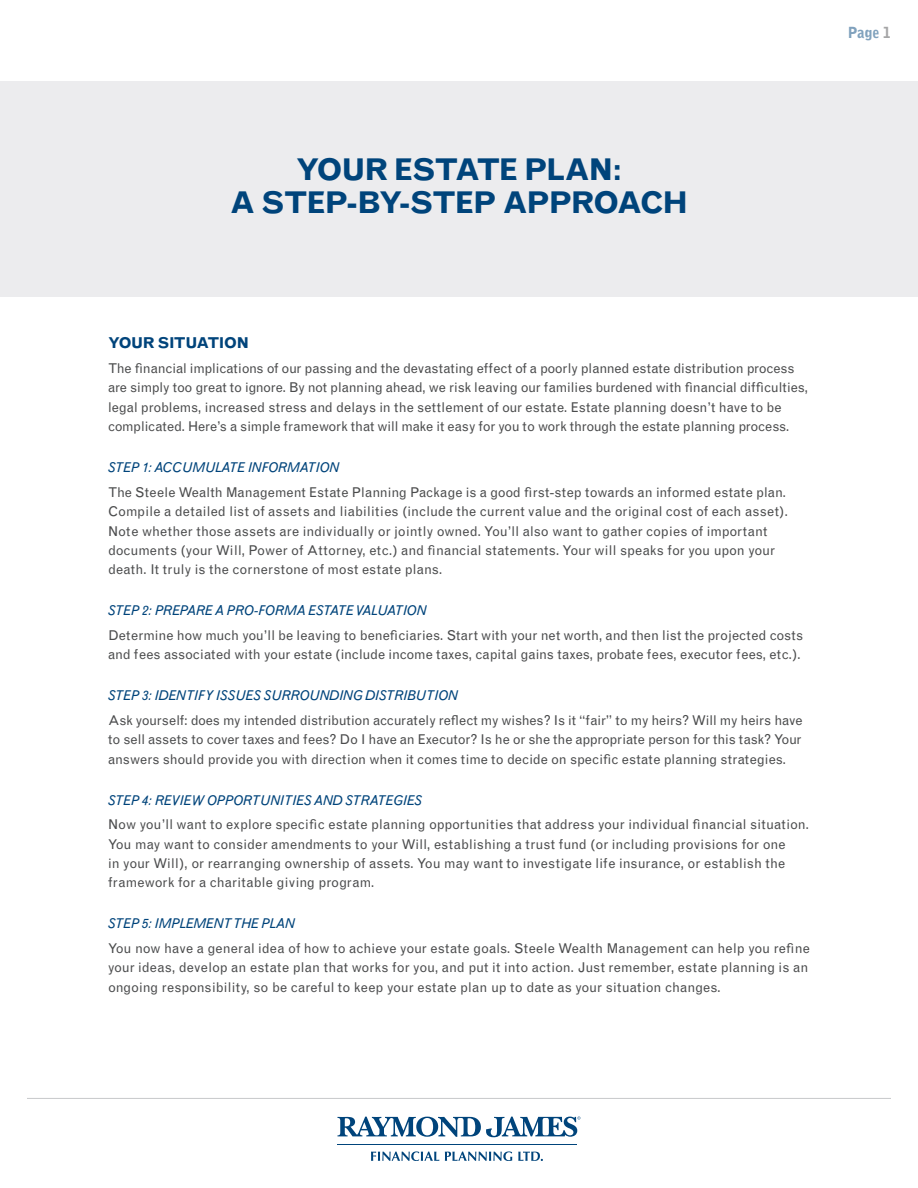
<style>
.page{position:relative;width:918px;height:1188px;background:#fff}
.page>*{position:absolute;margin:0;border:0;box-sizing:border-box;transform-origin:0 0}
.t1{font:700 30px "Grotesque MTRJ Corrected";letter-spacing:-.045em;color:#00447b}
.Body_Copy{font:700 15px "Grotesque MTRJ Corrected";letter-spacing:-.03em;color:#00447b}
.t2{font:900 15px "Grotesque MTRJ Corrected";color:#00447b}
.Body_Copy-2{font:13.5px/19.4px "Grotesque MTRJ Corrected";color:#4b4c4d}
.Body_Copy-3{font:italic 13.5px "Grotesque MTRJ Corrected";letter-spacing:-.03em;color:#00447b}
.s1{color:#4b4c4d}
</style>
<div class="page">
<hr style="left:338px;top:1144px;width:239px;height:1px;background:#00447b">
<svg style="left:371px;top:1151px;width:68px;height:10px"></svg>
<svg style="left:445px;top:1151px;width:67px;height:10px"></svg>
<svg style="left:518px;top:1152px;width:25px;height:9px"></svg>
<svg style="left:338px;top:1116px;width:242px;height:22px"></svg>
<hr style="left:27px;top:1098px;width:864px;height:1px;background:#c7c8ca">
<div style="left:0;top:81px;width:918px;height:216px;background:#ececee"></div>
<p class="t1" style="left:296px;top:152px;width:328px">YOUR ESTATE PLAN:</p>
<p class="t1" style="left:230px;top:185px;width:460px">A STEP-BY-STEP APPROACH</p>
<p class="t2" style="left:847px;top:23px;width:45px">Page <span class="s1">1</span></p>
<p class="Body_Copy" style="left:108px;top:334px;width:143px">YOUR SITUATION</p>
<p class="Body_Copy-2" style="left:108px;top:359px;width:702px">The financial implications of our passing and the devastating effect of a poorly planned estate distribution process are simply too great to ignore. By not planning ahead, we risk leaving our families burdened with financial difficulties, legal problems, increased stress and delays in the settlement of our estate. Estate planning doesn’t have to be complicated. Here’s a simple framework that will make it easy for you to work through the estate planning process.</p>
<p class="Body_Copy-3" style="left:108px;top:459px;width:233px">STEP 1: ACCUMULATE INFORMATION</p>
<p class="Body_Copy-2" style="left:108px;top:483px;width:682px">The Steele Wealth Management Estate Planning Package is a good first-step towards an informed estate plan.<br>Compile a detailed list of assets and liabilities (include the current value and the original cost of each asset).<br>Note whether those assets are individually or jointly owned. You’ll also want to gather copies of important documents (your Will, Power of Attorney, etc.) and financial statements. Your will speaks for you upon your death. It truly is the cornerstone of most estate plans.</p>
<p class="Body_Copy-3" style="left:108px;top:603px;width:320px">STEP 2: PREPARE A PRO-FORMA ESTATE VALUATION</p>
<p class="Body_Copy-2" style="left:108px;top:626px;width:697px">Determine how much you’ll be leaving to beneficiaries. Start with your net worth, and then list the projected costs and fees associated with your estate (include income taxes, capital gains taxes, probate fees, executor fees, etc.).</p>
<p class="Body_Copy-3" style="left:108px;top:688px;width:352px">STEP 3: IDENTIFY ISSUES SURROUNDING DISTRIBUTION</p>
<p class="Body_Copy-2" style="left:108px;top:711px;width:696px;text-align:justify">Ask yourself: does my intended distribution accurately reflect my wishes? Is it “fair” to my heirs? Will my heirs have to sell assets to cover taxes and fees? Do I have an Executor? Is he or she the appropriate person for this task? Your answers should provide you with direction when it comes time to decide on specific estate planning strategies.</p>
<p class="Body_Copy-3" style="left:108px;top:792px;width:316px">STEP 4: REVIEW OPPORTUNITIES AND STRATEGIES</p>
<p class="Body_Copy-2" style="left:108px;top:815px;width:703px">Now you’ll want to explore specific estate planning opportunities that address your individual financial situation.<br>You may want to consider amendments to your Will, establishing a trust fund (or including provisions for one<br>in your Will), or rearranging ownership of assets. You may want to investigate life insurance, or establish the framework for a charitable giving program.</p>
<p class="Body_Copy-3" style="left:108px;top:916px;width:189px">STEP 5: IMPLEMENT THE PLAN</p>
<p class="Body_Copy-2" style="left:108px;top:939px;width:703px;text-align:justify">You now have a general idea of how to achieve your estate goals. Steele Wealth Management can help you refine your ideas, develop an estate plan that works for you, and put it into action. Just remember, estate planning is an ongoing responsibility, so be careful to keep your estate plan up to date as your situation changes.</p>
</div>
